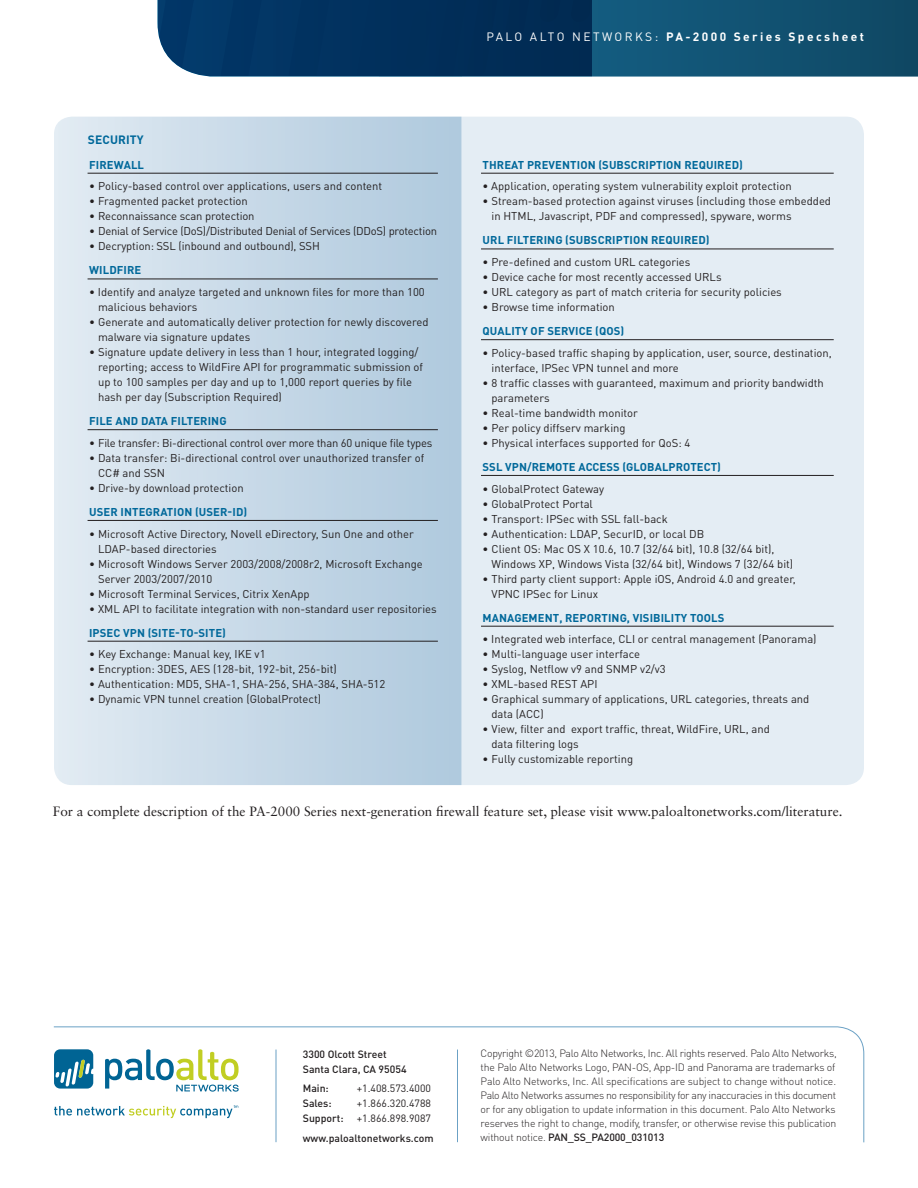
<style>
.page{position:relative;width:918px;height:1188px;background:#fff}
.page>*{position:absolute;margin:0;border:0;box-sizing:border-box;transform-origin:0 0}
.text__no_indent{font:13.5px "Sabon LT Std";color:#231f20}
.t1{font:700 12px "DINOT";letter-spacing:.2em;color:#fff}
.text__no_indent-2{font:700 12px "DINOT";letter-spacing:.01em;color:#00689a}
.specs_text{font:11.25px/15px "DINOT";color:#231f20}
.specs_subhead{font:700 11.25px "DINOT";letter-spacing:.01em;color:#00689a}
.specs_text-2{font:11.25px "DINOT";letter-spacing:-.02em;color:#231f20}
.t2{font:300 10.5px/14px "DINOT";letter-spacing:-.02em;color:#231f20}
.t3{font:500 10.5px/15px "DINOT";color:#231f20}
.t4{font:10.5px "DINOT";color:#231f20}
.s1{font-weight:400}
.s2{font-weight:500}
</style>
<div class="page">
<svg style="left:53px;top:1026px;width:811px;height:117px"></svg>
<hr style="left:457px;top:1050px;width:1px;height:92px;background:#6ba1c5">
<hr style="left:276px;top:1050px;width:1px;height:92px;background:#6ba1c5">
<div style="left:54px;top:117px;width:810px;height:668px;background:#e4edf4;border-radius:18px"></div>
<svg style="left:54px;top:117px;width:407px;height:668px"></svg>
<hr style="left:88px;top:173px;width:350px;height:1px;background:#231f20">
<hr style="left:88px;top:279px;width:350px;height:1px;background:#231f20">
<hr style="left:88px;top:429px;width:350px;height:1px;background:#231f20">
<hr style="left:88px;top:520px;width:350px;height:1px;background:#231f20">
<hr style="left:88px;top:641px;width:350px;height:1px;background:#231f20">
<hr style="left:481px;top:173px;width:353px;height:1px;background:#231f20">
<hr style="left:481px;top:249px;width:353px;height:1px;background:#231f20">
<hr style="left:481px;top:339px;width:353px;height:1px;background:#231f20">
<hr style="left:481px;top:475px;width:353px;height:1px;background:#231f20">
<hr style="left:481px;top:626px;width:353px;height:1px;background:#231f20">
<svg style="left:158px;top:0;width:760px;height:76px;background:#0a4167"></svg>
<p class="text__no_indent-2" style="left:88px;top:131px;width:57px">SECURITY</p>
<p class="specs_subhead" style="left:89px;top:157px;width:56px">FIREWALL</p>
<p class="specs_text" style="left:89px;top:178px;width:295px">• Policy-based control over applications, users and content</p>
<p class="specs_text" style="left:89px;top:193px;width:160px">• Fragmented packet protection</p>
<p class="specs_text" style="left:89px;top:208px;width:167px">• Reconnaissance scan protection</p>
<p class="specs_text-2" style="left:89px;top:224px;width:350px">• Denial of Service (DoS)/Distributed Denial of Services (DDoS) protection</p>
<p class="specs_text" style="left:89px;top:238px;width:232px">• Decryption: SSL (inbound and outbound), SSH</p>
<p class="specs_subhead" style="left:89px;top:263px;width:54px">WILDFIRE</p>
<p class="specs_text" style="left:98px;top:284px;width:328px;text-indent:-9px">• Identify and analyze targeted and unknown files for more than 100 malicious behaviors</p>
<p class="specs_text" style="left:98px;top:314px;width:332px;text-indent:-9px">• Generate and automatically deliver protection for newly discovered malware via signature updates</p>
<p class="specs_text" style="left:98px;top:344px;width:327px;text-indent:-9px">• Signature update delivery in less than 1 hour, integrated logging/ reporting; access to WildFire API for programmatic submission of up to 100 samples per day and up to 1,000 report queries by file hash per day (Subscription Required)</p>
<p class="specs_subhead" style="left:89px;top:413px;width:139px">FILE AND DATA FILTERING</p>
<p class="specs_text-2" style="left:89px;top:435px;width:345px">• File transfer: Bi-directional control over more than 60 unique file types</p>
<p class="specs_text" style="left:98px;top:450px;width:328px;text-indent:-9px">• Data transfer: Bi-directional control over unauthorized transfer of<br>CC# and SSN</p>
<p class="specs_text" style="left:89px;top:480px;width:156px">• Drive-by download protection</p>
<p class="specs_subhead" style="left:89px;top:504px;width:160px">USER INTEGRATION (USER-ID)</p>
<p class="specs_text" style="left:98px;top:525px;width:317px;text-indent:-9px">• Microsoft Active Directory, Novell eDirectory, Sun One and other<br>LDAP-based directories</p>
<p class="specs_text" style="left:98px;top:555px;width:326px;text-indent:-9px">• Microsoft Windows Server 2003/2008/2008r2, Microsoft Exchange<br>Server 2003/2007/2010</p>
<p class="specs_text" style="left:89px;top:585px;width:222px">• Microsoft Terminal Services, Citrix XenApp</p>
<p class="specs_text" style="left:89px;top:600px;width:349px">• XML API to facilitate integration with non-standard user repositories</p>
<p class="specs_subhead" style="left:89px;top:625px;width:138px">IPSEC VPN (SITE-TO-SITE)</p>
<p class="specs_text" style="left:89px;top:646px;width:178px">• Key Exchange: Manual key, IKE v1</p>
<p class="specs_text" style="left:89px;top:661px;width:249px">• Encryption: 3DES, AES (128-bit, 192-bit, 256-bit)</p>
<p class="specs_text" style="left:89px;top:676px;width:298px">• Authentication: MD5, SHA-1, SHA-256, SHA-384, SHA-512</p>
<p class="specs_text" style="left:89px;top:691px;width:234px">• Dynamic VPN tunnel creation (GlobalProtect)</p>
<p class="t1" style="left:486px;top:28px;width:379px"><span class="s1">PALO ALTO NETWORKS:</span> PA-2000 Series Specsheet</p>
<p class="specs_subhead" style="left:483px;top:157px;width:262px">THREAT PREVENTION (SUBSCRIPTION REQUIRED)</p>
<p class="specs_text" style="left:483px;top:178px;width:311px">• Application, operating system vulnerability exploit protection</p>
<p class="specs_text" style="left:492px;top:193px;width:341px;text-indent:-9px">• Stream-based protection against viruses (including those embedded in HTML, Javascript, PDF and compressed), spyware, worms</p>
<p class="specs_subhead" style="left:483px;top:233px;width:229px">URL FILTERING (SUBSCRIPTION REQUIRED)</p>
<p class="specs_text" style="left:483px;top:254px;width:210px">• Pre-defined and custom URL categories</p>
<p class="specs_text" style="left:483px;top:269px;width:241px">• Device cache for most recently accessed URLs</p>
<p class="specs_text" style="left:483px;top:284px;width:301px">• URL category as part of match criteria for security policies</p>
<p class="specs_text" style="left:483px;top:299px;width:134px">• Browse time information</p>
<p class="specs_subhead" style="left:483px;top:323px;width:143px">QUALITY OF SERVICE (QOS)</p>
<p class="specs_text" style="left:492px;top:345px;width:342px;text-indent:-9px">• Policy-based traffic shaping by application, user, source, destination, interface, IPSec VPN tunnel and more</p>
<p class="specs_text" style="left:492px;top:375px;width:334px;text-indent:-9px">• 8 traffic classes with guaranteed, maximum and priority bandwidth parameters</p>
<p class="specs_text" style="left:483px;top:405px;width:157px">• Real-time bandwidth monitor</p>
<p class="specs_text" style="left:483px;top:420px;width:145px">• Per policy diffserv marking</p>
<p class="specs_text" style="left:483px;top:435px;width:209px">• Physical interfaces supported for QoS: 4</p>
<p class="specs_subhead" style="left:483px;top:459px;width:240px">SSL VPN/REMOTE ACCESS (GLOBALPROTECT)</p>
<p class="specs_text" style="left:483px;top:480px;width:123px">• GlobalProtect Gateway</p>
<p class="specs_text" style="left:483px;top:495px;width:112px">• GlobalProtect Portal</p>
<p class="specs_text" style="left:483px;top:510px;width:187px">• Transport: IPSec with SSL fall-back</p>
<p class="specs_text" style="left:483px;top:525px;width:223px">• Authentication: LDAP, SecurID, or local DB</p>
<p class="specs_text" style="left:492px;top:540px;width:303px;text-indent:-9px">• Client OS: Mac OS X 10.6, 10.7 (32/64 bit), 10.8 (32/64 bit),<br>Windows XP, Windows Vista (32/64 bit), Windows 7 (32/64 bit)</p>
<p class="specs_text" style="left:492px;top:570px;width:306px;text-indent:-9px">• Third party client support: Apple iOS, Android 4.0 and greater,<br>VPNC IPSec for Linux</p>
<p class="specs_subhead" style="left:483px;top:610px;width:243px">MANAGEMENT, REPORTING, VISIBILITY TOOLS</p>
<p class="specs_text" style="left:483px;top:631px;width:336px">• Integrated web interface, CLI or central management (Panorama)</p>
<p class="specs_text" style="left:483px;top:646px;width:159px">• Multi-language user interface</p>
<p class="specs_text" style="left:483px;top:661px;width:185px">• Syslog, Netflow v9 and SNMP v2/v3</p>
<p class="specs_text" style="left:483px;top:676px;width:116px">• XML-based REST API</p>
<p class="specs_text" style="left:492px;top:691px;width:319px;text-indent:-9px">• Graphical summary of applications, URL categories, threats and data (ACC)</p>
<p class="specs_text" style="left:492px;top:721px;width:280px;text-indent:-9px">• View, filter and export traffic, threat, WildFire, URL, and data filtering logs</p>
<p class="specs_text" style="left:483px;top:751px;width:152px">• Fully customizable reporting</p>
<p class="text__no_indent" style="left:53px;top:804px;width:791px">For a complete description of the PA-2000 Series next-generation firewall feature set, please visit www.paloaltonetworks.com/literature.</p>
<p class="t3" style="left:303px;top:1046px;width:105px">3300 Olcott Street<br>Santa Clara, CA 95054</p>
<p class="t3" style="left:303px;top:1080px;width:28px">Main:</p>
<p class="t4" style="left:357px;top:1081px;width:76px">+1.408.573.4000</p>
<p class="t3" style="left:303px;top:1095px;width:30px">Sales:</p>
<p class="t4" style="left:357px;top:1096px;width:76px">+1.866.320.4788</p>
<p class="t3" style="left:303px;top:1110px;width:42px">Support:</p>
<p class="t4" style="left:357px;top:1111px;width:76px">+1.866.898.9087</p>
<p class="t3" style="left:303px;top:1130px;width:132px">www.paloaltonetworks.com</p>
<p class="t2" style="left:481px;top:1046px;width:358px">Copyright ©2013, Palo Alto Networks, Inc. All rights reserved. Palo Alto Networks, the Palo Alto Networks Logo, PAN-OS, App-ID and Panorama are trademarks of Palo Alto Networks, Inc. All specifications are subject to change without notice.<br>Palo Alto Networks assumes no responsibility for any inaccuracies in this document or for any obligation to update information in this document. Palo Alto Networks reserves the right to change, modify, transfer, or otherwise revise this publication without notice. <span class="s2">PAN_SS_PA2000_031013</span></p>
</div>
